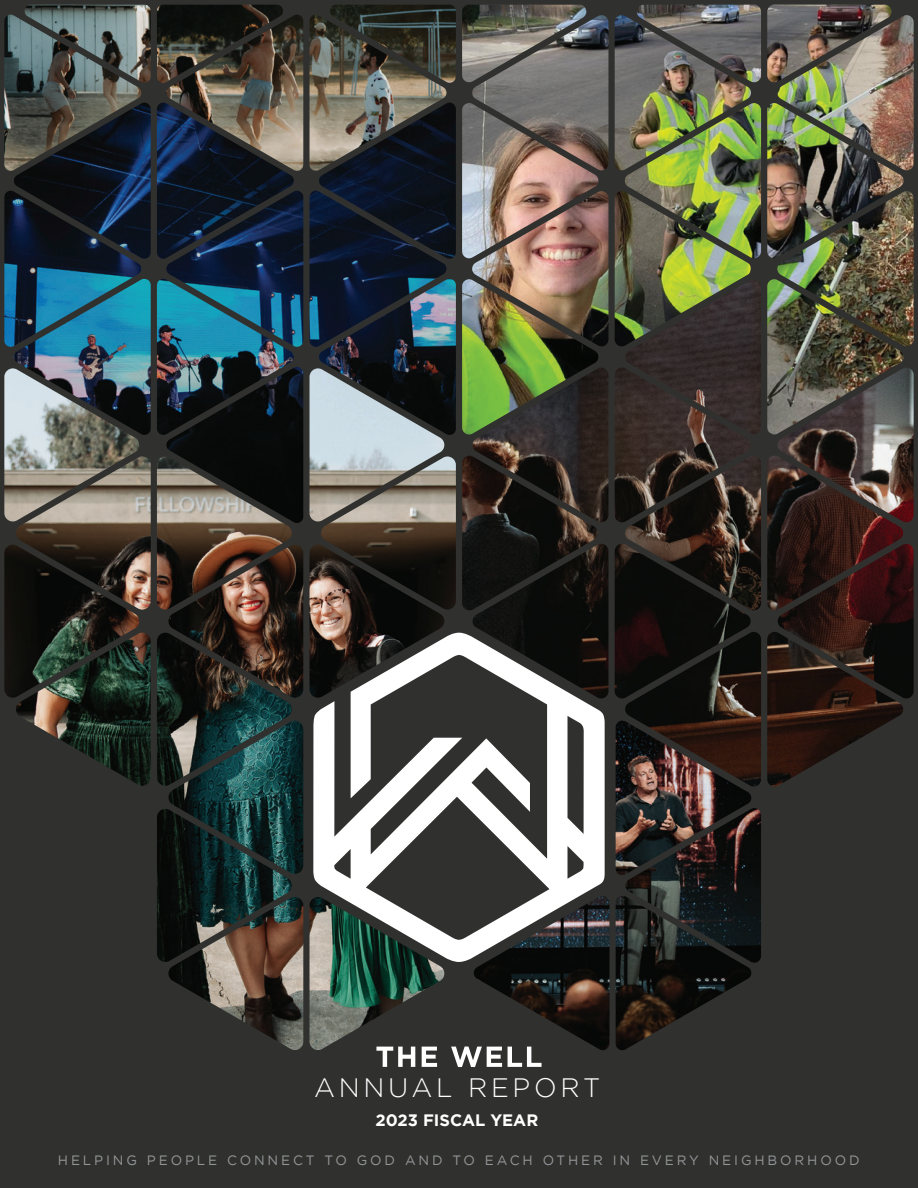
<style>
.page{position:relative;width:918px;height:1188px;background:#30312f}
.page>*{position:absolute;margin:0;border:0;box-sizing:border-box;transform-origin:0 0}
.t1{font:300 26.55px "Gotham";letter-spacing:.14em;color:#fff}
.t2{font:700 16.5px "Gotham";color:#fff}
.t3{font:13.5px "Gotham";letter-spacing:.215em;color:#939598}
</style>
<div class="page">
<img style="left:462px;top:436px;width:452px;height:351px">
<img style="left:4px;top:172px;width:452px;height:196px">
<img style="left:462px;top:5px;width:452px;height:431px">
<img style="left:4px;top:5px;width:452px;height:167px">
<img style="left:474px;top:721px;width:287px;height:331px">
<img style="left:4px;top:368px;width:452px;height:684px">
<svg style="left:313px;top:633px;width:292px;height:329px"></svg>
<svg style="left:376px;top:1047px;width:39px;height:20px"></svg>
<svg style="left:422px;top:1047px;width:15px;height:20px"></svg>
<svg style="left:451px;top:1047px;width:51px;height:20px"></svg>
<svg style="left:508px;top:1047px;width:34px;height:20px"></svg>
<h1 class="t1" style="left:314px;top:1073px;width:288px">ANNUAL REPORT</h1>
<p class="t2" style="left:375px;top:1111px;width:164px">2023 FISCAL YEAR</p>
<p class="t3" style="left:58px;top:1153px;width:803px">HELPING PEOPLE CONNECT TO GOD AND TO EACH OTHER IN EVERY NEIGHBORHOOD</p>
</div>
